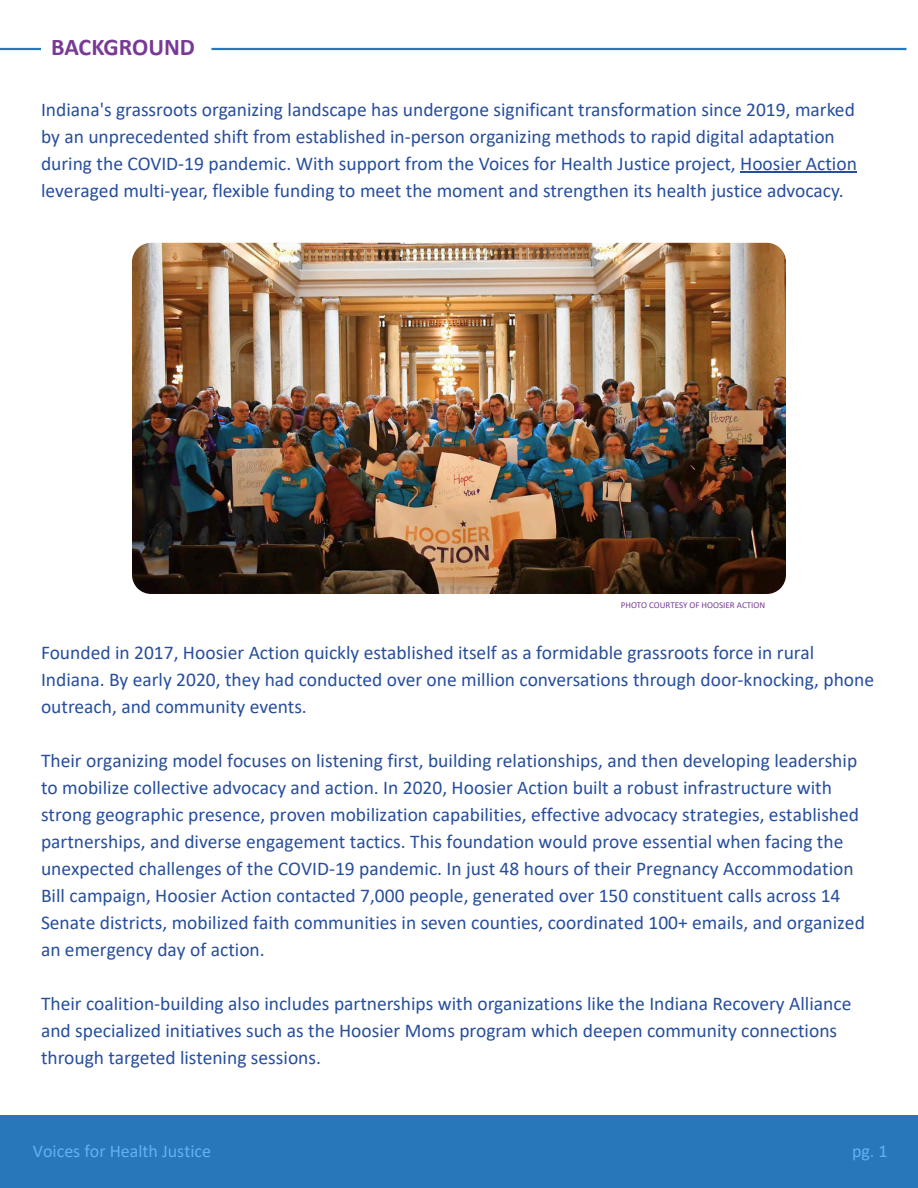
<style>
.page{position:relative;width:918px;height:1188px;background:#fff}
.page>*{position:absolute;margin:0;border:0;box-sizing:border-box;transform-origin:0 0}
.t1{font:700 24px "Calibri";color:#783b95}
.t2{font:19.5px/27px "Calibri";color:#274e9d}
.t3{font:18px "Calibri";color:#63b1f4}
.t4{font:9px "Calibri";color:#783b95}
</style>
<div class="page">
<div style="left:0;top:1116px;width:918px;height:72px;background:#2877bb"></div>
<hr style="left:211px;top:48px;width:695px;height:2px;background:#2877bb">
<img style="left:132px;top:243px;width:654px;height:351px">
<hr style="left:740px;top:171px;width:117px;height:2px;background:#274e9d">
<hr style="left:0;top:48px;width:41px;height:2px;background:#2877bb">
<p class="t1" style="left:51px;top:37px;width:145px">BACKGROUND</p>
<h1 class="t2" style="left:41px;top:98px;width:817px">Indiana's grassroots organizing landscape has undergone significant transformation since 2019, marked by an unprecedented shift from established in-person organizing methods to rapid digital adaptation during the COVID-19 pandemic. With support from the Voices for Health Justice project, Hoosier Action leveraged multi-year, flexible funding to meet the moment and strengthen its health justice advocacy.</h1>
<h2 class="t4" style="left:621px;top:601px;width:146px">PHOTO COURTESY OF HOOSIER ACTION</h2>
<p class="t2" style="left:41px;top:640px;width:835px">Founded in 2017, Hoosier Action quickly established itself as a formidable grassroots force in rural<br>Indiana. By early 2020, they had conducted over one million conversations through door-knocking, phone outreach, and community events.</p>
<h2 class="t2" style="left:41px;top:748px;width:825px">Their organizing model focuses on listening first, building relationships, and then developing leadership to mobilize collective advocacy and action. In 2020, Hoosier Action built a robust infrastructure with strong geographic presence, proven mobilization capabilities, effective advocacy strategies, established partnerships, and diverse engagement tactics. This foundation would prove essential when facing the unexpected challenges of the COVID-19 pandemic. In just 48 hours of their Pregnancy Accommodation Bill campaign, Hoosier Action contacted 7,000 people, generated over 150 constituent calls across 14<br>Senate districts, mobilized faith communities in seven counties, coordinated 100+ emails, and organized an emergency day of action.</h2>
<p class="t2" style="left:41px;top:991px;width:812px">Their coalition-building also includes partnerships with organizations like the Indiana Recovery Alliance and specialized initiatives such as the Hoosier Moms program which deepen community connections through targeted listening sessions.</p>
<h2 class="t3" style="left:33px;top:1144px;width:180px">Voices for Health Justice</h2>
<h2 class="t3" style="left:852px;top:1144px;width:37px">pg. 1</h2>
</div>
